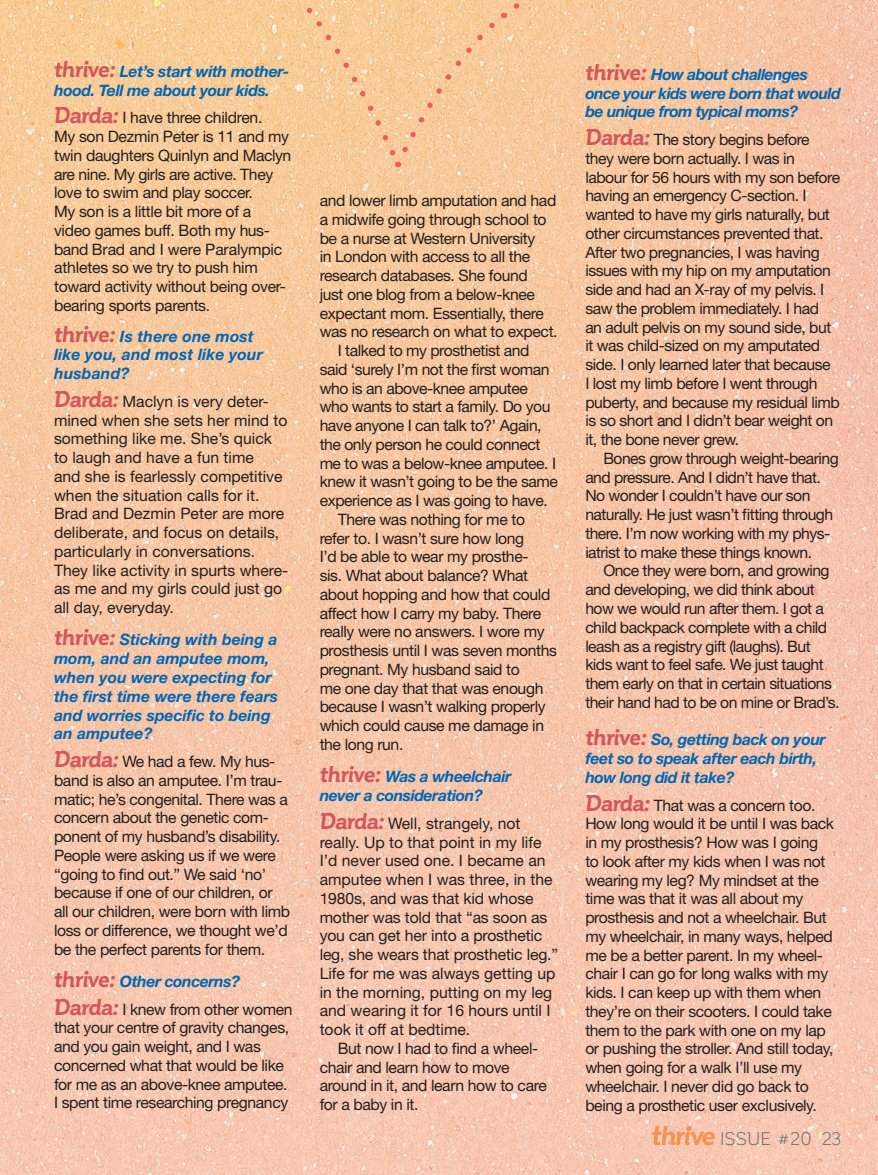
<style>
.page{position:relative;width:878px;height:1175px;background:#fff}
.page>*{position:absolute;margin:0;border:0;box-sizing:border-box;transform-origin:0 0}
.t1{font:18px "Corporative";letter-spacing:.015em;color:#6c6d70}
.t2{font:15.75px/18.8px "Helvetica Neue LT Std";letter-spacing:-.025em;color:#231f20}
.t3{font:15.75px/18.8px "Helvetica Neue LT Std";color:#231f20}
.t4{font:italic 700 15.75px/18.8px "Helvetica Neue LT Std";letter-spacing:-.02em;color:#0166b3}
.t5{font:italic 700 15.75px/18.8px "Helvetica Neue LT Std";color:#0166b3}
.t6{font:italic 700 15.75px/18.8px "Helvetica Neue LT Std";letter-spacing:.01em;color:#0166b3}
.s1{font-family:"Corporative";font-size:22.5px;color:#d2575c}
.s2{font-family:"Corporative";font-weight:700;font-style:italic;font-size:22.5px;color:#d2575c}
</style>
<div class="page">
<img style="left:0;top:0;width:878px;height:1174px">
<svg style="left:148px;top:0;width:249px;height:164px;background:#f8cb99"></svg>
<svg style="left:0;top:182px;width:1px;height:19px"></svg>
<svg style="left:0;top:0;width:139px;height:25px;background:#f8cc96"></svg>
<svg style="left:397px;top:0;width:315px;height:167px;background:#f7c89c"></svg>
<svg style="left:652px;top:1125px;width:62px;height:20px"></svg>
<p class="t4" style="left:54px;top:61px;width:237px"><span class="s1">thrive:</span> Let’s start with mother&shy;hood. Tell me about your kids.</p>
<p class="t2" style="left:54px;top:108px;width:239px"><span class="s2">Darda:</span> I have three children.<br>My son Dezmin Peter is 11 and my twin daughters Quinlyn and Maclyn are nine. My girls are active. They love to swim and play soccer.<br>My son is a little bit more of a video games buff. Both my hus&shy;band Brad and I were Paralympic athletes so we try to push him toward activity without being over&shy;bearing sports parents.</p>
<p class="t6" style="left:54px;top:326px;width:210px"><span class="s1">thrive:</span> Is there one most like you, and most like your husband?</p>
<p class="t3" style="left:54px;top:392px;width:236px"><span class="s2">Darda:</span> Maclyn is very deter&shy;mined when she sets her mind to something like me. She’s quick to laugh and have a fun time<br>and she is fearlessly competitive when the situation calls for it.<br>Brad and Dezmin Peter are more deliberate, and focus on details, particularly in conversations.<br>They like activity in spurts where&shy;as me and my girls could just go all day, everyday.</p>
<p class="t5" style="left:54px;top:630px;width:225px"><span class="s1">thrive:</span> Sticking with being a mom, and an amputee mom, when you were expecting for the first time were there fears and worries specific to being an amputee?</p>
<p class="t2" style="left:54px;top:752px;width:238px"><span class="s2">Darda:</span> We had a few. My hus&shy;band is also an amputee. I’m trau&shy;matic; he’s congenital. There was a concern about the genetic com&shy;ponent of my husband’s disability.<br>People were asking us if we were “going to find out.” We said ‘no’ because if one of our children, or all our children, were born with limb loss or difference, we thought we’d be the perfect parents for them.</p>
<p class="t4" style="left:54px;top:971px;width:188px"><span class="s1">thrive:</span> Other concerns?</p>
<p class="t2" style="left:54px;top:999px;width:240px"><span class="s2">Darda:</span> I knew from other women that your centre of gravity changes, and you gain weight, and I was concerned what that would be like for me as an above-knee amputee.<br>I spent time researching pregnancy</p>
<p class="t2" style="left:320px;top:191px;width:239px">and lower limb amputation and had a midwife going through school to be a nurse at Western University<br>in London with access to all the research databases. She found<br>just one blog from a below-knee expectant mom. Essentially, there was no research on what to expect.</p>
<p class="t2" style="left:320px;top:341px;width:240px;text-indent:18px">I talked to my prosthetist and said ‘surely I’m not the first woman who is an above-knee amputee who wants to start a family. Do you have anyone I can talk to?’ Again, the only person he could connect me to was a below-knee amputee. I knew it wasn’t going to be the same experience as I was going to have.</p>
<p class="t2" style="left:320px;top:509px;width:239px;text-indent:18px">There was nothing for me to refer to. I wasn’t sure how long<br>I’d be able to wear my prosthe-<br>sis. What about balance? What about hopping and how that could affect how I carry my baby. There really were no answers. I wore my prosthesis until I was seven months pregnant. My husband said to<br>me one day that that was enough because I wasn’t walking properly which could cause me damage in the long run.</p>
<p class="t4" style="left:320px;top:767px;width:193px"><span class="s1">thrive:</span> Was a wheelchair never a consideration?</p>
<p class="t3" style="left:320px;top:813px;width:240px"><span class="s2">Darda:</span> Well, strangely, not really. Up to that point in my life<br>I’d never used one. I became an amputee when I was three, in the<br>1980s, and was that kid whose mother was told that “as soon as you can get her into a prosthetic leg, she wears that prosthetic leg.”<br>Life for me was always getting up in the morning, putting on my leg and wearing it for 16 hours until I took it off at bedtime.</p>
<p class="t2" style="left:320px;top:1038px;width:228px;text-indent:18px">But now I had to find a wheel&shy;chair and learn how to move around in it, and learn how to care for a baby in it.</p>
<p class="t4" style="left:585px;top:64px;width:257px"><span class="s1">thrive:</span> How about challenges once your kids were born that would be unique from typical moms?</p>
<p class="t2" style="left:585px;top:130px;width:256px"><span class="s2">Darda:</span> The story begins before they were born actually. I was in labour for 56 hours with my son before having an emergency C-section. I wanted to have my girls naturally, but other circumstances prevented that.<br>After two pregnancies, I was having issues with my hip on my amputation side and had an X-ray of my pelvis. I saw the problem immediately. I had<br>an adult pelvis on my sound side, but it was child-sized on my amputated side. I only learned later that because<br>I lost my limb before I went through puberty, and because my residual limb is so short and I didn’t bear weight on it, the bone never grew.</p>
<p class="t2" style="left:585px;top:449px;width:255px;text-indent:18px">Bones grow through weight-bearing and pressure. And I didn’t have that.<br>No wonder I couldn’t have our son naturally. He just wasn’t fitting through there. I’m now working with my phys&shy;iatrist to make these things known.</p>
<p class="t2" style="left:585px;top:561px;width:256px;text-indent:18px">Once they were born, and growing and developing, we did think about how we would run after them. I got a child backpack complete with a child leash as a registry gift (laughs). But kids want to feel safe. We just taught them early on that in certain situations their hand had to be on mine or Brad’s.</p>
<p class="t4" style="left:585px;top:730px;width:242px"><span class="s1">thrive:</span> So, getting back on your feet so to speak after each birth, how long did it take?</p>
<p class="t2" style="left:585px;top:795px;width:250px"><span class="s2">Darda:</span> That was a concern too.<br>How long would it be until I was back in my prosthesis? How was I going to look after my kids when I was not wearing my leg? My mindset at the time was that it was all about my prosthesis and not a wheelchair. But my wheelchair, in many ways, helped me be a better parent. In my wheel&shy;chair I can go for long walks with my kids. I can keep up with them when they’re on their scooters. I could take them to the park with one on my lap or pushing the stroller. And still today, when going for a walk I’ll use my wheelchair. I never did go back to being a prosthetic user exclusively.</p>
<p class="t1" style="left:720px;top:1129px;width:93px">ISSUE #20</p>
<p class="t1" style="left:822px;top:1129px;width:21px">23</p>
</div>
